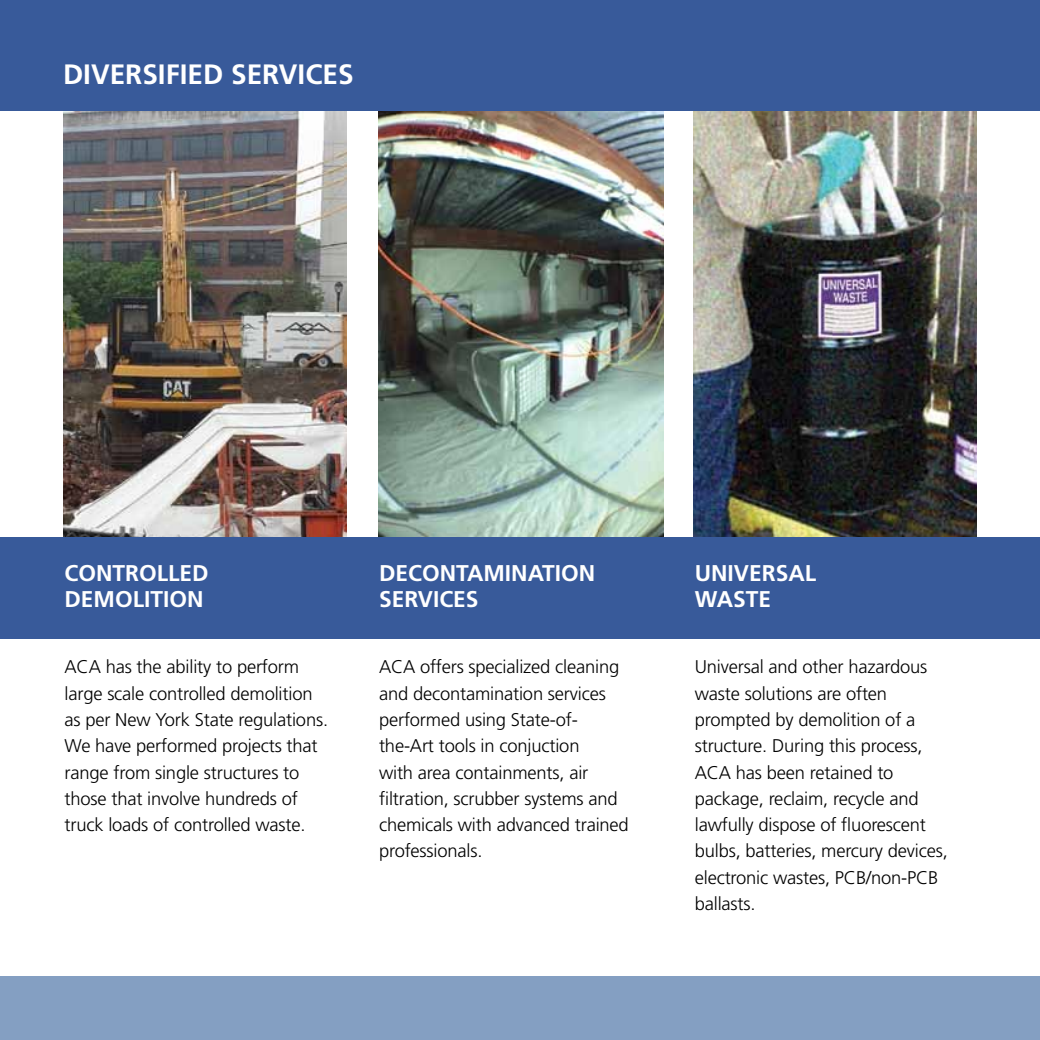
<style>
.page{position:relative;width:1040px;height:1040px;background:#fff}
.page>*{position:absolute;margin:0;border:0;box-sizing:border-box;transform-origin:0 0}
.t1{font:700 28px "Frutiger";color:#fff}
.t2{font:700 22.75px/26.2px "Frutiger";color:#fff}
.t3{font:300 18.38px/26.2px "Frutiger";letter-spacing:-.01em;color:#000}
</style>
<div class="page">
<img style="left:63px;top:111px;width:283px;height:426px">
<img style="left:378px;top:111px;width:285px;height:426px">
<img style="left:693px;top:111px;width:283px;height:426px">
<div style="left:0;top:537px;width:1040px;height:101px;background:#385a9a"></div>
<div style="left:0;top:0;width:1040px;height:111px;background:#385a9a"></div>
<div style="left:0;top:976px;width:1040px;height:64px;background:#849fc2"></div>
<h1 class="t1" style="left:63px;top:58px;width:36px">DIVER</h1>
<h1 class="t1" style="left:142px;top:58px;width:120px">SIFIED SERVICE</h1>
<h1 class="t1" style="left:338px;top:58px;width:17px">S</h1>
<p class="t2" style="left:64px;top:559px;width:15px">CONTROLLE</p>
<p class="t2" style="left:192px;top:559px;width:18px">D</p>
<p class="t2" style="left:64px;top:586px;width:31px">DEMOLITION</p>
<p class="t3" style="left:64px;top:654px;width:265px">ACA has the ability to perform large scale controlled demolition as per New York State regulations.<br>We have performed projects that range from single structures to those that involve hundreds of truck loads of controlled waste.</p>
<p class="t2" style="left:379px;top:559px;width:32px">DECONTAMINATION<br>SERVICE</p>
<p class="t2" style="left:466px;top:586px;width:14px">S</p>
<p class="t3" style="left:379px;top:654px;width:251px">ACA offers specialized cleaning and decontamination services performed using State-of&shy;the-Art tools in conjuction<br>with area containments, air filtration, scrubber systems and chemicals with advanced trained professionals.</p>
<p class="t2" style="left:694px;top:559px;width:30px">UNIVER</p>
<p class="t2" style="left:775px;top:559px;width:28px">SAL</p>
<p class="t2" style="left:694px;top:586px;width:64px">WASTE</p>
<p class="t3" style="left:694px;top:654px;width:254px">Universal and other hazardous waste solutions are often prompted by demolition of a structure. During this process,<br>ACA has been retained to package, reclaim, recycle and lawfully dispose of fluorescent bulbs, batteries, mercury devices, electronic wastes, PCB/non-PCB ballasts.</p>
</div>
